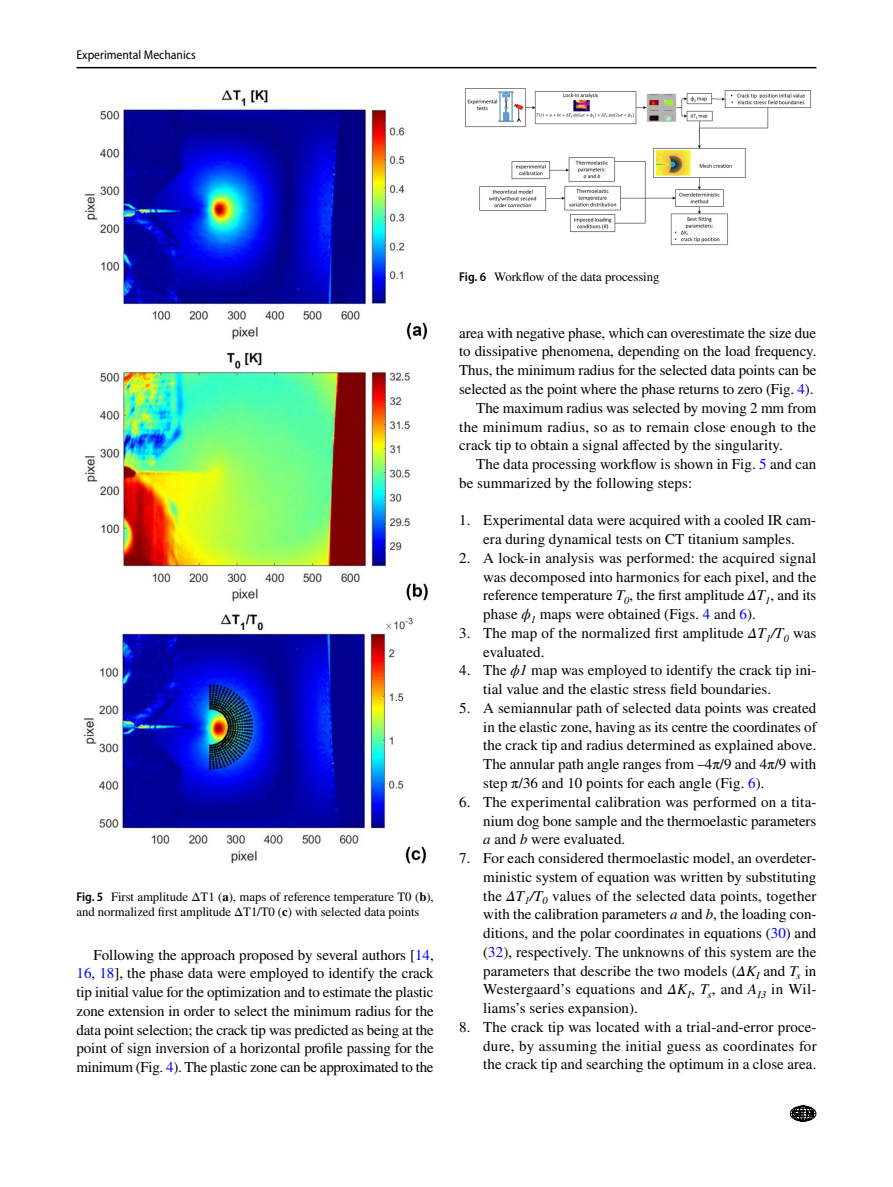
<style>
.page{position:relative;width:893px;height:1187px;background:#fff}
.page>*{position:absolute;margin:0;border:0;box-sizing:border-box;transform-origin:0 0}
.t1{font:15px/18.8px "STIX";letter-spacing:.005em;color:#000;text-align:justify}
.t2{font:12.75px/15px "STIX";letter-spacing:-.005em;color:#000}
.t3{font:semi-condensed 12.75px "Myriad Pro";color:#000}
.s1{font-family:"Myriad Pro";font-weight:600;font-stretch:semi-condensed}
.s2{font-weight:700}
.s3{color:#00f}
.s4{font-style:italic}
</style>
<div class="page">
<hr style="left:77px;top:67px;width:739px;height:1px;background:#000">
<svg style="left:790px;top:1105px;width:26px;height:16px"></svg>
<img style="left:83px;top:89px;width:345px;height:775px">
<img style="left:465px;top:88px;width:346px;height:158px">
<p class="t3" style="left:77px;top:48px;width:121px">Experimental Mechanics</p>
<p class="t2" style="left:77px;top:890px;width:359px"><span class="s1">Fig. 5</span> First amplitude ΔT1 (<span class="s2">a</span>), maps of reference temperature T0 (<span class="s2">b</span>), and normalized first amplitude ΔT1/T0 (<span class="s2">c</span>) with selected data points</p>
<p class="t1" style="left:77px;top:946px;width:359px;text-indent:17px">Following the approach proposed by several authors [<span class="s3">14</span>, <span class="s3">16</span>, <span class="s3">18</span>], the phase data were employed to identify the crack tip initial value for the optimization and to estimate the plastic zone extension in order to select the minimum radius for the data point selection; the crack tip was predicted as being at the point of sign inversion of a horizontal profile passing for the minimum (Fig. <span class="s3">4</span>). The plastic zone can be approximated to the</p>
<p class="t2" style="left:459px;top:270px;width:202px"><span class="s1">Fig. 6</span> Workflow of the data processing</p>
<p class="t1" style="left:459px;top:324px;width:358px">area with negative phase, which can overestimate the size due</p>
<p class="t1" style="left:459px;top:343px;width:359px">to dissipative phenomena, depending on the load frequency.</p>
<p class="t1" style="left:459px;top:362px;width:359px">Thus, the minimum radius for the selected data points can be</p>
<p class="t1" style="left:459px;top:380px;width:356px">selected as the point where the phase returns to zero (Fig. <span class="s3">4</span>).</p>
<p class="t1" style="left:476px;top:399px;width:342px">The maximum radius was selected by moving 2 mm from</p>
<p class="t1" style="left:459px;top:418px;width:359px">the minimum radius, so as to remain close enough to the</p>
<p class="t1" style="left:459px;top:437px;width:325px">crack tip to obtain a signal affected by the singularity.</p>
<p class="t1" style="left:476px;top:455px;width:342px">The data processing workflow is shown in Fig. <span class="s3">5</span> and can</p>
<p class="t1" style="left:459px;top:474px;width:235px">be summarized by the following steps:</p>
<p class="t1" style="left:459px;top:512px;width:358px;text-align:center">1. Experimental data were acquired with a cooled IR cam&shy;era during dynamical tests on CT titanium samples.</p>
<p class="t1" style="left:483px;top:549px;width:335px;text-indent:-24px">2. A lock-in analysis was performed: the acquired signal was decomposed into harmonics for each pixel, and the reference temperature <span class="s4">T</span><sub>0</sub>, the first amplitude <span class="s4">ΔT</span><sub>1</sub>, and its phase <span class="s4">ϕ</span><sub>1</sub> maps were obtained (Figs. <span class="s3">4</span> and <span class="s3">6</span>).</p>
<p class="t1" style="left:483px;top:624px;width:335px;text-indent:-24px">3. The map of the normalized first amplitude <span class="s4">ΔT</span><sub>1</sub><span class="s4">/T</span><sub>0</sub> was evaluated.</p>
<p class="t1" style="left:483px;top:662px;width:335px;text-indent:-24px">4. The <span class="s4">ϕ1</span> map was employed to identify the crack tip ini&shy;tial value and the elastic stress field boundaries.</p>
<p class="t1" style="left:483px;top:699px;width:335px;text-indent:-24px">5. A semiannular path of selected data points was created in the elastic zone, having as its centre the coordinates of the crack tip and radius determined as explained above.<br>The annular path angle ranges from –4π/9 and 4π/9 with step π/36 and 10 points for each angle (Fig. <span class="s3">6</span>).</p>
<p class="t1" style="left:483px;top:793px;width:335px;text-indent:-24px">6. The experimental calibration was performed on a tita&shy;nium dog bone sample and the thermoelastic parameters <span class="s4">a</span> and <span class="s4">b</span> were evaluated.</p>
<p class="t1" style="left:483px;top:849px;width:335px;text-indent:-24px">7. For each considered thermoelastic model, an overdeter&shy;ministic system of equation was written by substituting the <span class="s4">ΔT</span><sub>1</sub><span class="s4">/T</span><sub>0</sub> values of the selected data points, together with the calibration parameters <span class="s4">a</span> and <span class="s4">b</span>, the loading con&shy;ditions, and the polar coordinates in equations (<span class="s3">30</span>) and (<span class="s3">32</span>), respectively. The unknowns of this system are the parameters that describe the two models (<span class="s4">ΔK</span><sub>I</sub> and <span class="s4">T</span><sub>s</sub> in Westergaard’s equations and <span class="s4">ΔK</span><sub>I</sub>, <span class="s4">T</span><sub>s</sub>, and <span class="s4">A</span><sub>I3</sub> in Wil&shy;liams’s series expansion).</p>
<p class="t1" style="left:483px;top:1018px;width:335px;text-indent:-24px">8. The crack tip was located with a trial-and-error proce&shy;dure, by assuming the initial guess as coordinates for the crack tip and searching the optimum in a close area.</p>
</div>
